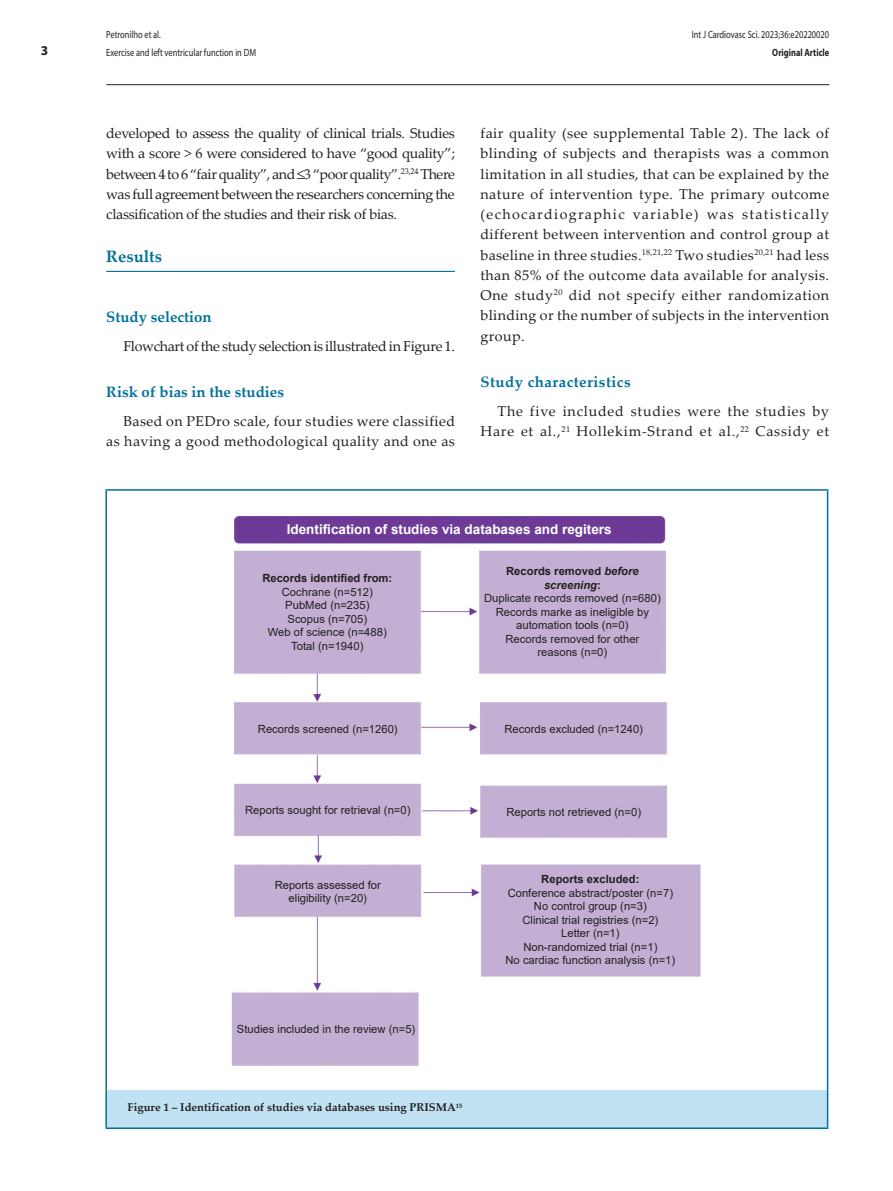
<style>
.page{position:relative;width:893px;height:1191px;background:#fff}
.page>*{position:absolute;margin:0;border:0;box-sizing:border-box;transform-origin:0 0}
._1_-_Titulo-materia{font:700 16.5px "Palatino Linotype";color:#00719a}
._2_-_Sub-titulo{font:700 15px "Palatino Linotype";color:#00719a}
._2_-_Sub-titulo-2{font:700 15px "Palatino Linotype";letter-spacing:.03em;color:#00719a}
._4_-_Texto-Basico{font:14.25px/20.2px "Palatino Linotype";letter-spacing:.03em;color:#231f20;text-align:justify}
._4_-_Texto-Basico-2{font:14.25px/20.2px "Palatino Linotype";letter-spacing:.055em;color:#231f20;text-align:right}
._4_-_Texto-Basico-3{font:14.25px "Palatino Linotype";letter-spacing:-.02em;color:#231f20}
.t1{font:700 13.5px "Arial";color:#fff}
.t2{font:700 13.5px "Myriad Pro";color:#231f20}
.t3{font:11.25px/13.5px "Arial";color:#231f20;text-align:center}
.t4{font:700 11.25px/13.5px "Arial";color:#231f20;text-align:center}
._7_-_Legenda-figura{font:700 11.25px "Palatino Linotype";color:#231f20}
.t5{font:10.5px/18px "Myriad Pro";color:#231f20;scale:.8 1}
.t6{font:700 10.5px "Myriad Pro";color:#231f20;scale:.8 1}
.s1{font-style:italic}
</style>
<div class="page">
<hr style="left:106px;top:271px;width:349px;height:1px;background:#00719a">
<div style="left:106px;top:1090px;width:722px;height:38px;background:#c0e2f2"></div>
<hr style="left:105px;top:1090px;width:2px;height:37px;background:#00719a">
<hr style="left:827px;top:1090px;width:1px;height:37px;background:#00719a">
<hr style="left:105px;top:1127px;width:723px;height:2px;background:#00719a">
<hr style="left:105px;top:489px;width:723px;height:1px;background:#00719a">
<hr style="left:105px;top:490px;width:2px;height:600px;background:#00719a">
<hr style="left:827px;top:490px;width:1px;height:600px;background:#00719a">
<img style="left:231px;top:516px;width:470px;height:550px">
<hr style="left:106px;top:84px;width:723px;height:1px;background:#231f20">
<p class="t2" style="left:41px;top:42px;width:9px">3</p>
<p class="t5" style="left:106px;top:25px;width:189px">Petronilho et al.<br>Exercise and left ventricular function in DM</p>
<p class="t5" style="left:692px;top:25px;width:173px">Int J Cardiovasc Sci. 2023;36:e20220020</p>
<p class="t6" style="left:772px;top:45px;width:73px">Original Article</p>
<p class="_4_-_Texto-Basico" style="left:106px;top:122px;width:350px">developed to assess the quality of clinical trials. Studies with a score &gt; 6 were considered to have “good quality”; between 4 to 6 “fair quality”, and ≤3 “poor quality”.<sup>23,24</sup> There was full agreement between the researchers concerning the classification of the studies and their risk of bias.</p>
<p class="_1_-_Titulo-materia" style="left:106px;top:245px;width:57px">Results</p>
<p class="_2_-_Sub-titulo" style="left:106px;top:306px;width:107px">Study selection</p>
<p class="_4_-_Texto-Basico-3" style="left:123px;top:336px;width:333px">Flowchart of the study selection is illustrated in Figure 1.</p>
<p class="_2_-_Sub-titulo" style="left:106px;top:382px;width:179px">Risk of bias in the studies</p>
<p class="_4_-_Texto-Basico" style="left:106px;top:410px;width:350px;text-align:right">Based on PEDro scale, four studies were classified as having a good methodological quality and one as</p>
<p class="_4_-_Texto-Basico" style="left:480px;top:122px;width:350px">fair quality (see supplemental Table 2). The lack of blinding of subjects and therapists was a common limitation in all studies, that can be explained by the nature of intervention type. The primary outcome (echocardiographic variable) was statistically different between intervention and control group at baseline in three studies.<sup>18,21,22</sup> Two studies<sup>20,21</sup> had less than 85% of the outcome data available for analysis.<br>One study<sup>20</sup> did not specify either randomization blinding or the number of subjects in the intervention group.</p>
<p class="_2_-_Sub-titulo-2" style="left:480px;top:371px;width:152px">Study characteristics</p>
<p class="_4_-_Texto-Basico-2" style="left:480px;top:400px;width:350px">The five included studies were the studies by<br>Hare et al.,<sup>21</sup> Hollekim-Strand et al.,<sup>22</sup> Cassidy et</p>
<p class="t1" style="left:287px;top:520px;width:326px">Identification of studies via databases and regiters</p>
<p class="t4" style="left:262px;top:571px;width:132px">Records identified from:</p>
<p class="t3" style="left:282px;top:585px;width:92px">Cochrane (n=512)</p>
<p class="t3" style="left:285px;top:598px;width:86px">PubMed (n=235)</p>
<p class="t3" style="left:287px;top:612px;width:81px">Scopus (n=705)</p>
<p class="t3" style="left:268px;top:625px;width:120px">Web of science (n=488)</p>
<p class="t3" style="left:291px;top:639px;width:74px">Total (n=1940)</p>
<p class="t4" style="left:506px;top:564px;width:134px">Records removed <span class="s1">before screening</span>:</p>
<p class="t3" style="left:484px;top:591px;width:178px">Duplicate records removed (n=680)</p>
<p class="t3" style="left:496px;top:605px;width:155px">Records marke as ineligible by automation tools (n=0)</p>
<p class="t3" style="left:505px;top:632px;width:135px">Records removed for other reasons (n=0)</p>
<p class="t3" style="left:258px;top:722px;width:141px">Records screened (n=1260)</p>
<p class="t3" style="left:504px;top:722px;width:140px">Records excluded (n=1240)</p>
<p class="t3" style="left:245px;top:803px;width:167px">Reports sought for retrieval (n=0)</p>
<p class="t3" style="left:506px;top:804px;width:136px">Reports not retrieved (n=0)</p>
<p class="t3" style="left:275px;top:878px;width:108px">Reports assessed for eligibility (n=20)</p>
<p class="t3" style="left:237px;top:1022px;width:180px">Studies included in the review (n=5)</p>
<p class="_7_-_Legenda-figura" style="left:127px;top:1099px;width:336px">Figure 1 – Identification of studies via databases using PRISMA<sup>15</sup></p>
<p class="t4" style="left:541px;top:872px;width:100px">Reports excluded:</p>
<p class="t3" style="left:508px;top:886px;width:167px">Conference abstract/poster (n=7)</p>
<p class="t3" style="left:534px;top:899px;width:114px">No control group (n=3)</p>
<p class="t3" style="left:522px;top:913px;width:137px">Clinical trial registries (n=2)</p>
<p class="t3" style="left:561px;top:926px;width:60px">Letter (n=1)</p>
<p class="t3" style="left:523px;top:940px;width:136px">Non-randomized trial (n=1)</p>
<p class="t3" style="left:505px;top:953px;width:171px">No cardiac function analysis (n=1)</p>
</div>
